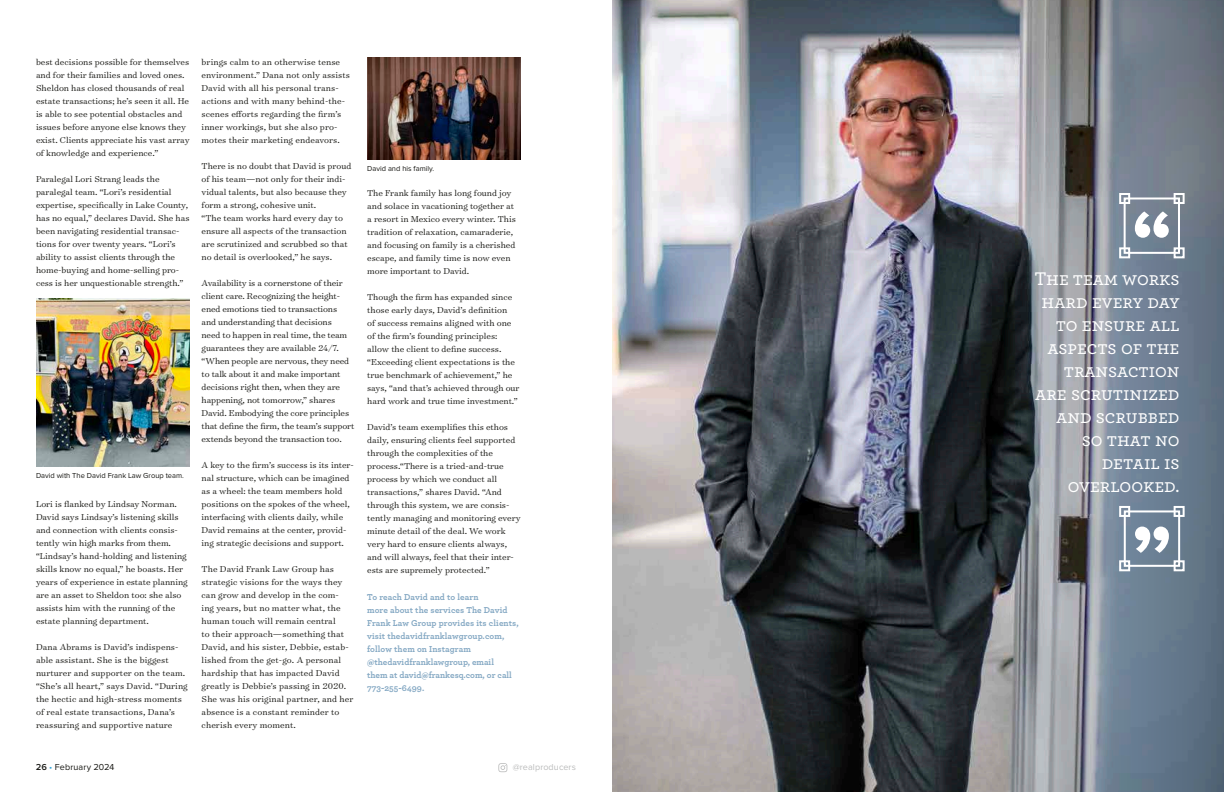
<style>
.page{position:relative;width:1224px;height:792px;background:#fff}
.page>*{position:absolute;margin:0;border:0;box-sizing:border-box;transform-origin:0 0}
.t1{font:500 19.2px/23px "Archer Pro";color:#fff;text-align:right}
.t2{font:300 9.8px/13px "Surveyor Text";color:#171713}
.t3{font:700 9px/13px "Archer Pro";letter-spacing:.005em;color:#84a8c3}
.t4{font:9px "Proxima Nova";letter-spacing:.01em;color:#171713}
.t5{font:9px "Proxima Nova";letter-spacing:.01em;color:#bbbcbc}
.t6{font:7.5px "Proxima Nova";color:#171713}
.s1{font-weight:600}
.s2{color:#31a5d9}
</style>
<div class="page">
<svg style="left:498px;top:763px;width:9px;height:9px"></svg>
<img style="left:36px;top:298px;width:154px;height:169px">
<img style="left:367px;top:57px;width:154px;height:102px">
<img style="left:612px;top:0;width:306px;height:792px">
<svg style="left:918px;top:0;width:306px;height:792px;background:#6e7680"></svg>
<div style="left:1124px;top:198px;width:56px;height:56px;border:2px solid #fff"></div>
<div style="left:1124px;top:510px;width:56px;height:57px;border:2px solid #fff"></div>
<svg style="left:1135px;top:211px;width:34px;height:27px"></svg>
<svg style="left:1135px;top:527px;width:34px;height:26px"></svg>
<div style="left:1119px;top:193px;width:11px;height:11px;border:2px solid #fff"></div>
<div style="left:1174px;top:560px;width:11px;height:11px;border:2px solid #fff"></div>
<div style="left:1119px;top:247px;width:11px;height:11px;border:2px solid #fff"></div>
<div style="left:1174px;top:506px;width:11px;height:11px;border:2px solid #fff"></div>
<div style="left:1174px;top:193px;width:11px;height:11px;border:2px solid #fff"></div>
<div style="left:1119px;top:560px;width:11px;height:11px;border:2px solid #fff"></div>
<div style="left:1174px;top:247px;width:11px;height:11px;border:2px solid #fff"></div>
<div style="left:1119px;top:506px;width:11px;height:11px;border:2px solid #fff"></div>
<p class="t2" style="left:36px;top:55px;width:155px">best decisions possible for themselves and for their families and loved ones.<br>Sheldon has closed thousands of real estate transactions; he’s seen it all. He is able to see potential obstacles and issues before anyone else knows they exist. Clients appreciate his vast array of knowledge and experience.”</p>
<p class="t2" style="left:36px;top:172px;width:155px">Paralegal Lori Strang leads the paralegal team. “Lori’s residential expertise, specifically in Lake County, has no equal,” declares David. She has been navigating residential transac&shy;tions for over twenty years. “Lori’s ability to assist clients through the home-buying and home-selling pro&shy;cess is her unquestionable strength.”</p>
<p class="t6" style="left:36px;top:471px;width:149px">David with The David Frank Law Group team.</p>
<p class="t2" style="left:36px;top:497px;width:153px">Lori is flanked by Lindsay Norman.<br>David says Lindsay’s listening skills and connection with clients consis&shy;tently win high marks from them. “Lindsay’s hand-holding and listening skills know no equal,” he boasts. Her years of experience in estate planning are an asset to Sheldon too: she also assists him with the running of the estate planning department.</p>
<p class="t2" style="left:36px;top:640px;width:153px">Dana Abrams is David’s indispens&shy;able assistant. She is the biggest nurturer and supporter on the team. “She’s all heart,” says David. “During the hectic and high-stress moments of real estate transactions, Dana’s reassuring and supportive nature</p>
<p class="t2" style="left:202px;top:55px;width:150px">brings calm to an otherwise tense environment.” Dana not only assists David with all his personal trans&shy;actions and with many behind-the&shy;scenes efforts regarding the firm’s inner workings, but she also pro&shy;motes their marketing endeavors.</p>
<p class="t2" style="left:202px;top:159px;width:151px">There is no doubt that David is proud of his team—not only for their indi&shy;vidual talents, but also because they form a strong, cohesive unit.<br>“The team works hard every day to ensure all aspects of the transaction are scrutinized and scrubbed so that no detail is overlooked,” he says.</p>
<p class="t2" style="left:202px;top:276px;width:154px">Availability is a cornerstone of their client care. Recognizing the height&shy;ened emotions tied to transactions<br>and understanding that decisions<br>need to happen in real time, the team guarantees they are available 24/7. “When people are nervous, they need to talk about it and make important decisions right then, when they are happening, not tomorrow,” shares David. Embodying the core principles that define the firm, the team’s support extends beyond the transaction too.</p>
<p class="t2" style="left:202px;top:458px;width:154px">A key to the firm’s success is its inter&shy;nal structure, which can be imagined as a wheel: the team members hold positions on the spokes of the wheel, interfacing with clients daily, while David remains at the center, provid&shy;ing strategic decisions and support.</p>
<p class="t2" style="left:202px;top:562px;width:153px">The David Frank Law Group has strategic visions for the ways they can grow and develop in the com&shy;ing years, but no matter what, the human touch will remain central<br>to their approach—something that<br>David, and his sister, Debbie, estab&shy;lished from the get-go. A personal hardship that has impacted David greatly is Debbie’s passing in 2020.<br>She was his original partner, and her absence is a constant reminder to cherish every moment.</p>
<p class="t6" style="left:367px;top:164px;width:68px">David and his family.</p>
<p class="t2" style="left:367px;top:187px;width:150px">The Frank family has long found joy and solace in vacationing together at a resort in Mexico every winter. This tradition of relaxation, camaraderie, and focusing on family is a cherished escape, and family time is now even more important to David.</p>
<p class="t2" style="left:367px;top:291px;width:154px">Though the firm has expanded since those early days, David’s definition<br>of success remains aligned with one of the firm’s founding principles: allow the client to define success. “Exceeding client expectations is the true benchmark of achievement,” he says, “and that’s achieved through our hard work and true time investment.”</p>
<p class="t2" style="left:367px;top:421px;width:155px">David’s team exemplifies this ethos daily, ensuring clients feel supported through the complexities of the process.“There is a tried-and-true process by which we conduct all transactions,” shares David. “And through this system, we are consis&shy;tently managing and monitoring every minute detail of the deal. We work very hard to ensure clients always, and will always, feel that their inter&shy;ests are supremely protected.”</p>
<p class="t3" style="left:367px;top:590px;width:153px">To reach David and to learn<br>more about the services The David<br>Frank Law Group provides its clients, visit thedavidfranklawgroup.com, follow them on Instagram @thedavidfranklawgroup, email<br>them at david@frankesq.com, or call<br>773-255-6499.</p>
<p class="t4" style="left:36px;top:762px;width:80px"><span class="s1">26</span> <span class="s2">•</span> February 2024</p>
<p class="t5" style="left:513px;top:762px;width:65px">@realproducers</p>
<h1 class="t1" style="left:1034px;top:266px;width:147px">The team works hard every day to ensure all aspects of the transaction are scrutinized and scrubbed so that no detail is overlooked.</h1>
</div>
